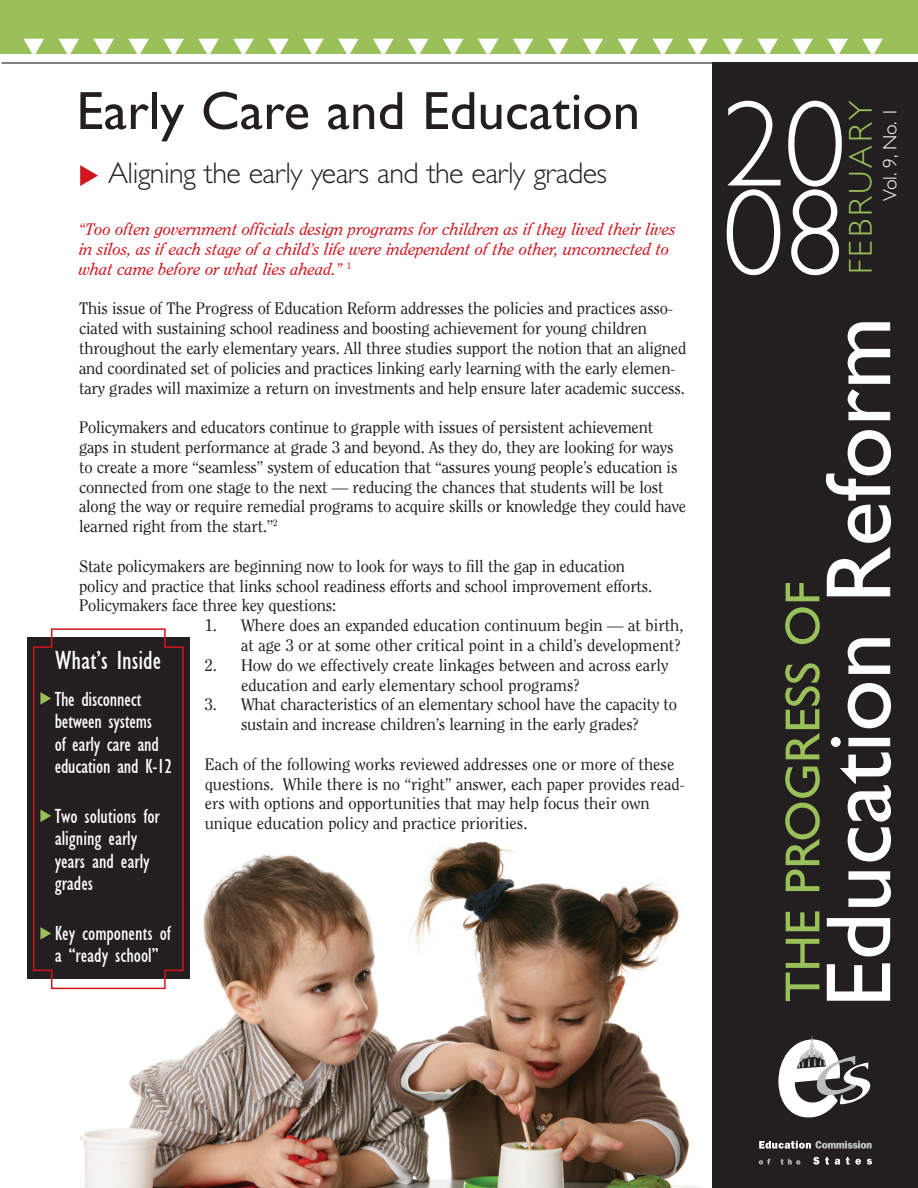
<style>
.page{position:relative;width:918px;height:1188px;background:#fff}
.page>*{position:absolute;margin:0;border:0;box-sizing:border-box;transform-origin:0 0}
.t1{font:300 121.35px "Gill Light S Si";color:#fff}
.t2{font:93px "Gill Sans";color:#fff}
.t3{font:54px "Gill Sans";color:#231f20}
.t4{font:49.5px "Gill Sans";color:#9ac05a}
.t5{font:300 33px "Gill Light S Si";letter-spacing:.09em;color:#9ac05a}
.Heads{font:300 30px "Gill Sans";letter-spacing:-.02em;color:#231f20}
.t6{font:27px "Gill Condensed S Si Condensed";color:#fff}
.t7{font:21px/22.5px "Gill Condensed S Si Condensed";color:#fff}
.t8{font:300 19.5px "Gill Sans";color:#fff}
.t9{font:16.5px/19.8px "Clearface S Si";letter-spacing:-.01em;color:#231f20}
.t10{font:italic 16.5px/19.8px "Clearface S Si";color:#d1161e}
</style>
<div class="page">
<div style="left:0;top:0;width:918px;height:54px;background:#9ac05a"></div>
<svg style="left:23px;top:39px;width:21px;height:15px"></svg>
<svg style="left:58px;top:39px;width:21px;height:15px"></svg>
<svg style="left:93px;top:39px;width:21px;height:15px"></svg>
<svg style="left:128px;top:39px;width:21px;height:15px"></svg>
<svg style="left:163px;top:39px;width:21px;height:15px"></svg>
<svg style="left:198px;top:39px;width:21px;height:15px"></svg>
<svg style="left:233px;top:39px;width:21px;height:15px"></svg>
<svg style="left:268px;top:39px;width:21px;height:15px"></svg>
<svg style="left:303px;top:39px;width:21px;height:15px"></svg>
<svg style="left:338px;top:39px;width:21px;height:15px"></svg>
<svg style="left:373px;top:39px;width:21px;height:15px"></svg>
<svg style="left:408px;top:39px;width:20px;height:15px"></svg>
<svg style="left:443px;top:39px;width:20px;height:15px"></svg>
<svg style="left:478px;top:39px;width:20px;height:15px"></svg>
<svg style="left:513px;top:39px;width:20px;height:15px"></svg>
<svg style="left:548px;top:39px;width:20px;height:15px"></svg>
<svg style="left:583px;top:39px;width:20px;height:15px"></svg>
<svg style="left:618px;top:39px;width:20px;height:15px"></svg>
<svg style="left:653px;top:39px;width:20px;height:15px"></svg>
<svg style="left:687px;top:39px;width:21px;height:15px"></svg>
<svg style="left:722px;top:39px;width:21px;height:15px"></svg>
<svg style="left:757px;top:39px;width:21px;height:15px"></svg>
<svg style="left:792px;top:39px;width:21px;height:15px"></svg>
<svg style="left:827px;top:39px;width:21px;height:15px"></svg>
<svg style="left:862px;top:39px;width:21px;height:15px"></svg>
<div style="left:713px;top:63px;width:205px;height:1125px;background:#231f20"></div>
<hr style="left:1px;top:62px;width:915px;height:2px;background:#231f20">
<svg style="left:80px;top:165px;width:18px;height:21px"></svg>
<img style="left:81px;top:841px;width:619px;height:347px">
<div style="left:27px;top:637px;width:163px;height:342px;background:#231f20"></div>
<svg style="left:33px;top:628px;width:151px;height:362px"></svg>
<svg style="left:40px;top:692px;width:11px;height:13px"></svg>
<svg style="left:40px;top:810px;width:11px;height:12px"></svg>
<svg style="left:40px;top:927px;width:11px;height:13px"></svg>
<svg style="left:759px;top:1159px;width:11px;height:6px"></svg>
<svg style="left:781px;top:1159px;width:19px;height:6px"></svg>
<svg style="left:813px;top:1157px;width:6px;height:8px"></svg>
<svg style="left:825px;top:1157px;width:4px;height:8px"></svg>
<svg style="left:835px;top:1159px;width:5px;height:6px"></svg>
<svg style="left:846px;top:1157px;width:15px;height:8px"></svg>
<svg style="left:867px;top:1159px;width:5px;height:6px"></svg>
<svg style="left:759px;top:1141px;width:113px;height:8px"></svg>
<svg style="left:778px;top:1036px;width:92px;height:82px"></svg>
<p class="t3" style="left:76px;top:80px;width:565px">Early Care and Education</p>
<p class="Heads" style="left:108px;top:156px;width:500px">Aligning the early years and the early grades</p>
<p class="t10" style="left:79px;top:219px;width:599px">“Too often government officials design programs for children as if they lived their lives in silos, as if each stage of a child’s life were independent of the other, unconnected to what came before or what lies ahead.” <sup>1</sup></p>
<p class="t9" style="left:79px;top:298px;width:609px">This issue of The Progress of Education Reform addresses the policies and practices asso&shy;ciated with sustaining school readiness and boosting achievement for young children throughout the early elementary years. All three studies support the notion that an aligned and coordinated set of policies and practices linking early learning with the early elemen&shy;tary grades will maximize a return on investments and help ensure later academic success.</p>
<p class="t9" style="left:79px;top:417px;width:609px">Policymakers and educators continue to grapple with issues of persistent achievement gaps in student performance at grade 3 and beyond. As they do, they are looking for ways to create a more “seamless” system of education that “assures young people’s education is connected from one stage to the next — reducing the chances that students will be lost along the way or require remedial programs to acquire skills or knowledge they could have learned right from the start.”<sup>2</sup></p>
<p class="t9" style="left:79px;top:556px;width:575px">State policymakers are beginning now to look for ways to fill the gap in education policy and practice that links school readiness efforts and school improvement efforts.<br>Policymakers face three key questions:</p>
<p class="t9" style="left:205px;top:615px;width:480px;text-align:right">1. Where does an expanded education continuum begin — at birth, at age 3 or at some other critical point in a child’s development?</p>
<p class="t9" style="left:241px;top:655px;width:429px;text-indent:-36px">2. How do we effectively create linkages between and across early education and early elementary school programs?</p>
<p class="t9" style="left:205px;top:694px;width:474px;text-align:center">3. What characteristics of an elementary school have the capacity to sustain and increase children’s learning in the early grades?</p>
<p class="t9" style="left:205px;top:754px;width:482px">Each of the following works reviewed addresses one or more of these questions. While there is no “right” answer, each paper provides read&shy;ers with options and opportunities that may help focus their own unique education policy and practice priorities.</p>
<p class="t6" style="left:55px;top:646px;width:108px">What’s Inside</p>
<p class="t7" style="left:55px;top:688px;width:119px">The disconnect between systems<br>of early care and education and K-12</p>
<p class="t7" style="left:55px;top:805px;width:107px">Two solutions for aligning early years and early grades</p>
<p class="t7" style="left:55px;top:922px;width:118px">Key components of a “ready school”</p>
<p class="t5" style="left:842px;top:274px;width:175px;rotate:-90deg">FEBRUARY</p>
<p class="t1" style="left:723px;top:76px;width:125px">20</p>
<p class="t1" style="left:723px;top:164px;width:125px">08</p>
<p class="t8" style="left:879px;top:201px;width:96px;rotate:-90deg">Vol. 9, No. 1</p>
<p class="t2" style="left:805px;top:1008px;width:693px;rotate:-90deg">Education Reform</p>
<p class="t4" style="left:774px;top:1002px;width:422px;rotate:-90deg">THE PROGRESS OF</p>
</div>
